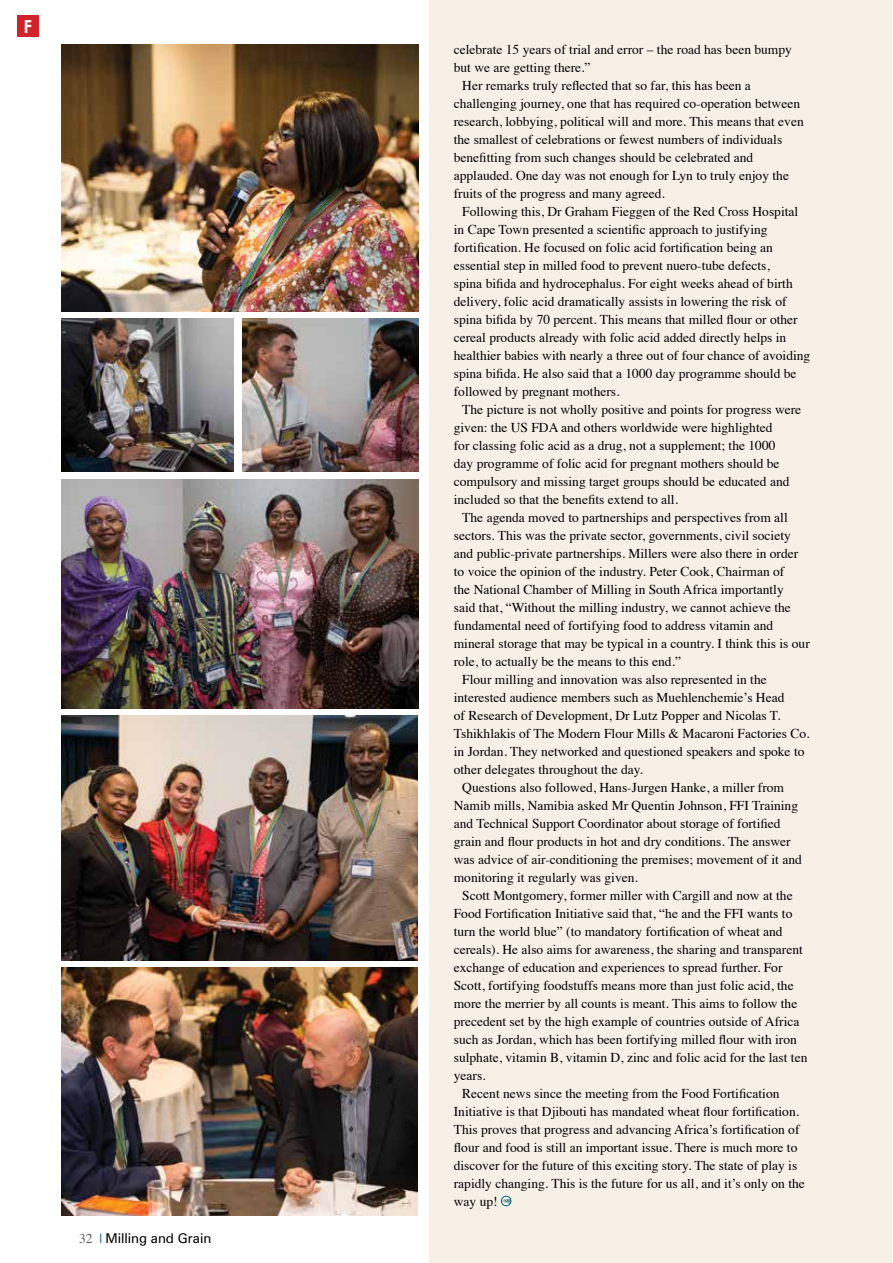
<style>
.page{position:relative;width:893px;height:1263px;background:#fff}
.page>*{position:absolute;margin:0;border:0;box-sizing:border-box;transform-origin:0 0}
.t1{font:700 18px "Century Gothic";color:#fff}
.t2{font:13.5px "Times";color:#000}
.t3{font:13.5px "Zurich BT";color:#000}
.s1{font-family:"Times";color:#58595b}
.s2{font-family:"Times";color:#00587d}
</style>
<div class="page">
<div style="left:429px;top:0;width:462px;height:1263px;background:#f7f0e7"></div>
<svg style="left:501px;top:1198px;width:10px;height:7px"></svg>
<div style="left:501px;top:1196px;width:10px;height:10px;border:1px solid #005d74;border-radius:50%"></div>
<img style="left:61px;top:479px;width:357px;height:229px">
<img style="left:61px;top:319px;width:172px;height:153px">
<img style="left:243px;top:319px;width:175px;height:153px">
<img style="left:61px;top:45px;width:357px;height:267px">
<img style="left:61px;top:715px;width:357px;height:246px">
<img style="left:61px;top:968px;width:357px;height:247px">
<div style="left:17px;top:16px;width:22px;height:21px;background:#d2232a"></div>
<h1 class="t1" style="left:24px;top:15px;width:10px">F</h1>
<p class="t3" style="left:79px;top:1230px;width:134px"><span class="s1">32</span> <span class="s2">|</span> Milling and Grain</p>
<p class="t2" style="left:454px;top:37px;width:340px">celebrate 15 years of trial and error – the road has been bumpy</p>
<p class="t2" style="left:454px;top:55px;width:138px">but we are getting there.”</p>
<p class="t2" style="left:462px;top:73px;width:290px">Her remarks truly reflected that so far, this has been a</p>
<p class="t2" style="left:454px;top:91px;width:348px">challenging journey, one that has required co-operation between</p>
<p class="t2" style="left:454px;top:109px;width:351px">research, lobbying, political will and more. This means that even</p>
<p class="t2" style="left:454px;top:127px;width:330px">the smallest of celebrations or fewest numbers of individuals</p>
<p class="t2" style="left:454px;top:145px;width:301px">benefitting from such changes should be celebrated and</p>
<p class="t2" style="left:454px;top:163px;width:337px">applauded. One day was not enough for Lyn to truly enjoy the</p>
<p class="t2" style="left:454px;top:181px;width:213px">fruits of the progress and many agreed.</p>
<p class="t2" style="left:462px;top:199px;width:337px">Following this, Dr Graham Fieggen of the Red Cross Hospital</p>
<p class="t2" style="left:454px;top:217px;width:315px">in Cape Town presented a scientific approach to justifying</p>
<p class="t2" style="left:454px;top:235px;width:321px">fortification. He focused on folic acid fortification being an</p>
<p class="t2" style="left:454px;top:253px;width:318px">essential step in milled food to prevent nuero-tube defects,</p>
<p class="t2" style="left:454px;top:271px;width:340px">spina bifida and hydrocephalus. For eight weeks ahead of birth</p>
<p class="t2" style="left:454px;top:289px;width:334px">delivery, folic acid dramatically assists in lowering the risk of</p>
<p class="t2" style="left:454px;top:307px;width:345px">spina bifida by 70 percent. This means that milled flour or other</p>
<p class="t2" style="left:454px;top:325px;width:334px">cereal products already with folic acid added directly helps in</p>
<p class="t2" style="left:454px;top:343px;width:358px">healthier babies with nearly a three out of four chance of avoiding</p>
<p class="t2" style="left:454px;top:361px;width:344px">spina bifida. He also said that a 1000 day programme should be</p>
<p class="t2" style="left:454px;top:379px;width:167px">followed by pregnant mothers.</p>
<p class="t2" style="left:462px;top:397px;width:340px">The picture is not wholly positive and points for progress were</p>
<p class="t2" style="left:454px;top:415px;width:320px">given: the US FDA and others worldwide were highlighted</p>
<p class="t2" style="left:454px;top:433px;width:323px">for classing folic acid as a drug, not a supplement; the 1000</p>
<p class="t2" style="left:454px;top:451px;width:327px">day programme of folic acid for pregnant mothers should be</p>
<p class="t2" style="left:454px;top:469px;width:337px">compulsory and missing target groups should be educated and</p>
<p class="t2" style="left:454px;top:487px;width:226px">included so that the benefits extend to all.</p>
<p class="t2" style="left:462px;top:505px;width:327px">The agenda moved to partnerships and perspectives from all</p>
<p class="t2" style="left:454px;top:523px;width:339px">sectors. This was the private sector, governments, civil society</p>
<p class="t2" style="left:454px;top:541px;width:346px">and public-private partnerships. Millers were also there in order</p>
<p class="t2" style="left:454px;top:559px;width:332px">to voice the opinion of the industry. Peter Cook, Chairman of</p>
<p class="t2" style="left:454px;top:577px;width:331px">the National Chamber of Milling in South Africa importantly</p>
<p class="t2" style="left:454px;top:595px;width:339px">said that, “Without the milling industry, we cannot achieve the</p>
<p class="t2" style="left:454px;top:613px;width:321px">fundamental need of fortifying food to address vitamin and</p>
<p class="t2" style="left:454px;top:631px;width:358px">mineral storage that may be typical in a country. I think this is our</p>
<p class="t2" style="left:454px;top:649px;width:229px">role, to actually be the means to this end.”</p>
<p class="t2" style="left:462px;top:667px;width:306px">Flour milling and innovation was also represented in the</p>
<p class="t2" style="left:454px;top:685px;width:332px">interested audience members such as Muehlenchemie’s Head</p>
<p class="t2" style="left:454px;top:703px;width:328px">of Research of Development, Dr Lutz Popper and Nicolas T.</p>
<p class="t2" style="left:454px;top:721px;width:357px">Tshikhlakis of The Modern Flour Mills &amp; Macaroni Factories Co.</p>
<p class="t2" style="left:454px;top:739px;width:352px">in Jordan. They networked and questioned speakers and spoke to</p>
<p class="t2" style="left:454px;top:757px;width:191px">other delegates throughout the day.</p>
<p class="t2" style="left:462px;top:775px;width:323px">Questions also followed, Hans-Jurgen Hanke, a miller from</p>
<p class="t2" style="left:454px;top:793px;width:346px">Namib mills, Namibia asked Mr Quentin Johnson, FFI Training</p>
<p class="t2" style="left:454px;top:811px;width:328px">and Technical Support Coordinator about storage of fortified</p>
<p class="t2" style="left:454px;top:829px;width:338px">grain and flour products in hot and dry conditions. The answer</p>
<p class="t2" style="left:454px;top:847px;width:350px">was advice of air-conditioning the premises; movement of it and</p>
<p class="t2" style="left:454px;top:865px;width:186px">monitoring it regularly was given.</p>
<p class="t2" style="left:462px;top:883px;width:332px">Scott Montgomery, former miller with Cargill and now at the</p>
<p class="t2" style="left:454px;top:901px;width:340px">Food Fortification Initiative said that, “he and the FFI wants to</p>
<p class="t2" style="left:454px;top:919px;width:330px">turn the world blue” (to mandatory fortification of wheat and</p>
<p class="t2" style="left:454px;top:937px;width:351px">cereals). He also aims for awareness, the sharing and transparent</p>
<p class="t2" style="left:454px;top:955px;width:330px">exchange of education and experiences to spread further. For</p>
<p class="t2" style="left:454px;top:973px;width:341px">Scott, fortifying foodstuffs means more than just folic acid, the</p>
<p class="t2" style="left:454px;top:991px;width:345px">more the merrier by all counts is meant. This aims to follow the</p>
<p class="t2" style="left:454px;top:1009px;width:347px">precedent set by the high example of countries outside of Africa</p>
<p class="t2" style="left:454px;top:1027px;width:345px">such as Jordan, which has been fortifying milled flour with iron</p>
<p class="t2" style="left:454px;top:1045px;width:355px">sulphate, vitamin B, vitamin D, zinc and folic acid for the last ten</p>
<p class="t2" style="left:454px;top:1063px;width:33px">years.</p>
<p class="t2" style="left:462px;top:1081px;width:319px">Recent news since the meeting from the Food Fortification</p>
<p class="t2" style="left:454px;top:1099px;width:347px">Initiative is that Djibouti has mandated wheat flour fortification.</p>
<p class="t2" style="left:454px;top:1117px;width:347px">This proves that progress and advancing Africa’s fortification of</p>
<p class="t2" style="left:454px;top:1135px;width:345px">flour and food is still an important issue. There is much more to</p>
<p class="t2" style="left:454px;top:1153px;width:345px">discover for the future of this exciting story. The state of play is</p>
<p class="t2" style="left:454px;top:1171px;width:353px">rapidly changing. This is the future for us all, and it’s only on the</p>
<p class="t2" style="left:454px;top:1189px;width:45px">way up!</p>
</div>
